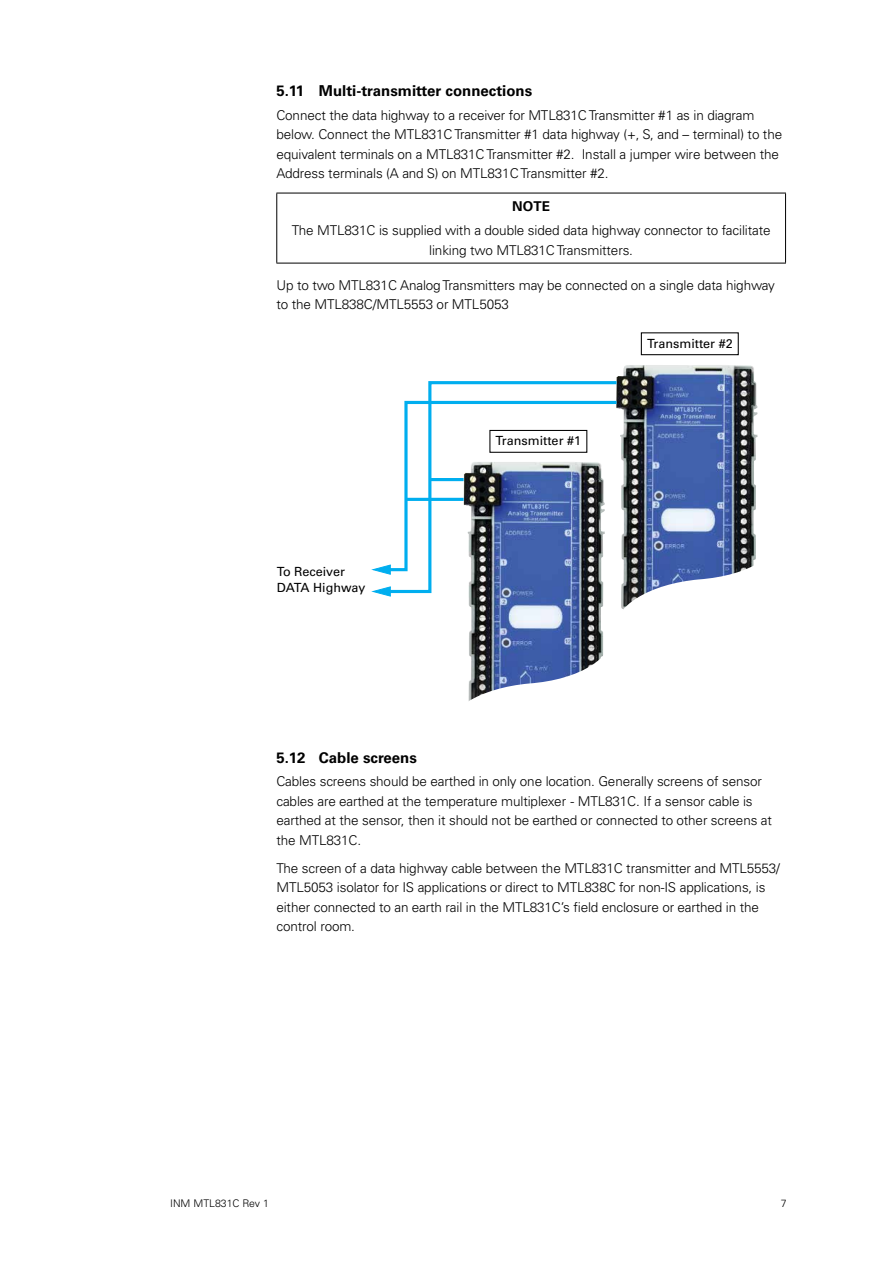
<style>
.page{position:relative;width:893px;height:1263px;background:#fff}
.page>*{position:absolute;margin:0;border:0;box-sizing:border-box;transform-origin:0 0}
.t1{font:700 15px "Univers LT Pro 65";color:#000}
.t2{font:300 13.5px/19.5px "Univers LT Pro 45";letter-spacing:-.01em;color:#000}
.t3{font:700 13.5px "Univers LT Pro 65";color:#000}
.t4{font:12.6px/15.1px "Univers LT Pro 55 Roman";color:#000}
.t5{font:300 10.5px "Univers LT Pro 45";color:#000}
</style>
<div class="page">
<hr style="left:276px;top:193px;width:510px;height:1px;background:#000">
<hr style="left:276px;top:193px;width:1px;height:70px;background:#000">
<hr style="left:785px;top:193px;width:1px;height:70px;background:#000">
<hr style="left:276px;top:263px;width:510px;height:1px;background:#000">
<img style="left:616px;top:365px;width:141px;height:34px">
<svg style="left:428px;top:379px;width:192px;height:20px"></svg>
<div style="left:641px;top:332px;width:98px;height:23px;border:1px solid #000"></div>
<svg style="left:371px;top:399px;width:387px;height:302px"></svg>
<p class="t1" style="left:276px;top:82px;width:257px">5.11 Multi-transmitter connections</p>
<p class="t2" style="left:276px;top:105px;width:507px">Connect the data highway to a receiver for MTL831C Transmitter #1 as in diagram below. Connect the MTL831C Transmitter #1 data highway (+, S, and – terminal) to the equivalent terminals on a MTL831C Transmitter #2. Install a jumper wire between the Address terminals (A and S) on MTL831C Transmitter #2.</p>
<p class="t3" style="left:512px;top:199px;width:39px">NOTE</p>
<p class="t2" style="left:292px;top:220px;width:480px;text-align:center">The MTL831C is supplied with a double sided data highway connector to facilitate linking two MTL831C Transmitters.</p>
<p class="t2" style="left:276px;top:275px;width:500px">Up to two MTL831C Analog Transmitters may be connected on a single data highway to the MTL838C/MTL5553 or MTL5053</p>
<p class="t4" style="left:277px;top:564px;width:90px">To Receiver<br>DATA Highway</p>
<p class="t4" style="left:495px;top:433px;width:87px">Transmitter #1</p>
<p class="t4" style="left:647px;top:335px;width:87px">Transmitter #2</p>
<p class="t1" style="left:276px;top:748px;width:142px">5.12 Cable screens</p>
<p class="t2" style="left:276px;top:772px;width:497px">Cables screens should be earthed in only one location. Generally screens of sensor cables are earthed at the temperature multiplexer - MTL831C. If a sensor cable is earthed at the sensor, then it should not be earthed or connected to other screens at the MTL831C.</p>
<p class="t2" style="left:276px;top:858px;width:505px">The screen of a data highway cable between the MTL831C transmitter and MTL5553/ MTL5053 isolator for IS applications or direct to MTL838C for non-IS applications, is either connected to an earth rail in the MTL831C’s field enclosure or earthed in the control room.</p>
<p class="t5" style="left:170px;top:1197px;width:100px">INM MTL831C Rev 1</p>
<p class="t5" style="left:781px;top:1197px;width:7px">7</p>
</div>
